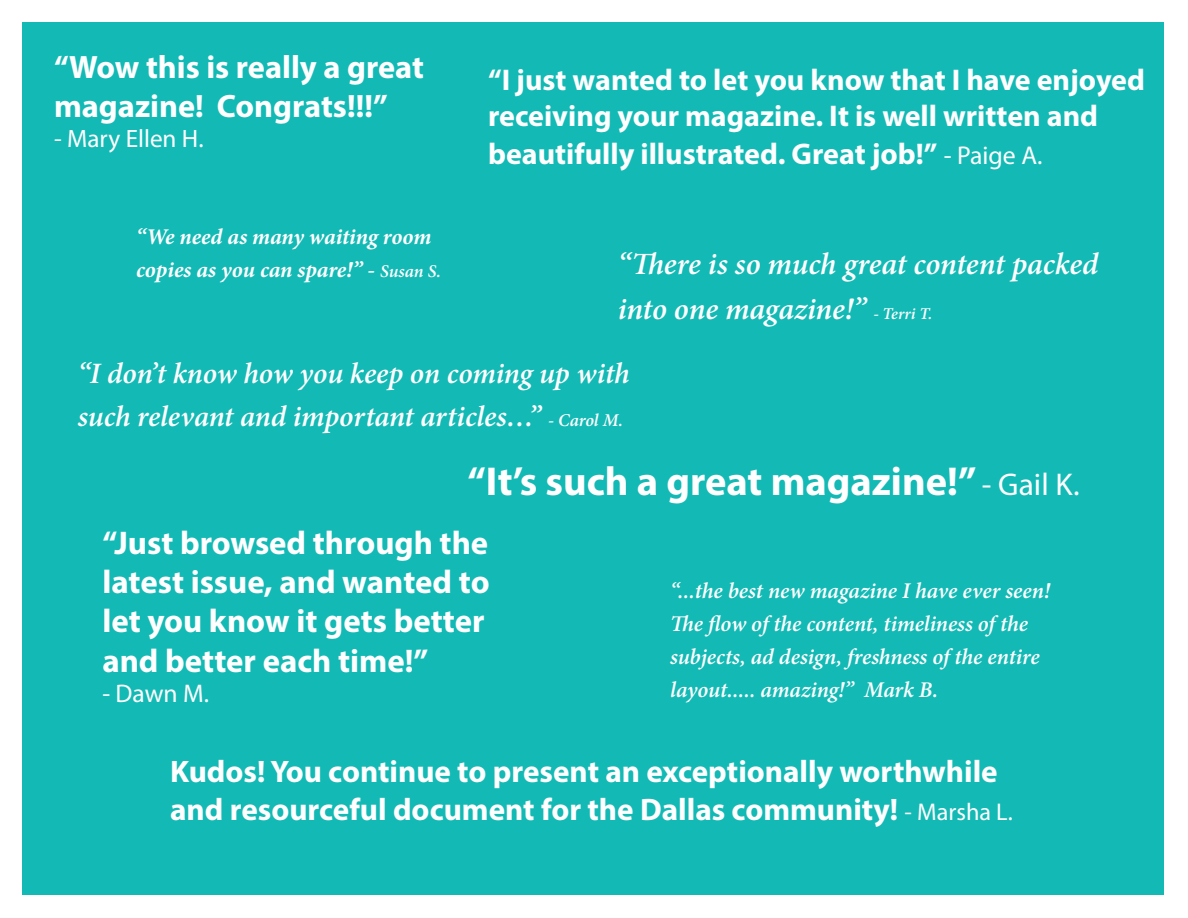
<style>
.page{position:relative;width:1188px;height:918px;background:#fff}
.page>*{position:absolute;margin:0;border:0;box-sizing:border-box;transform-origin:0 0}
.t1{font:700 40.5px "Myriad Pro";color:#fff}
.t2{font:700 32.85px/39.5px "Myriad Pro";color:#fff}
.t3{font:700 32.4px/38.8px "Myriad Pro";color:#fff}
.t4{font:700 31.2px/37.3px "Myriad Pro";color:#fff}
.t5{font:italic 600 30.9px/45.3px "Minion Pro";letter-spacing:-.005em;color:#fff}
.t6{font:700 30px/36.8px "Myriad Pro";color:#fff}
.t7{font:italic 600 29.55px/43.5px "Minion Pro";letter-spacing:-.005em;color:#fff}
.t8{font:25.5px "Myriad Pro";color:#fff}
.t9{font:25.2px "Myriad Pro";color:#fff}
.t10{font:italic 600 22.5px/33px "Minion Pro";letter-spacing:-.005em;color:#fff}
.t11{font:italic 700 22.5px/33px "Minion Pro";letter-spacing:-.005em;color:#fff}
.s1{font-weight:600;font-size:18px}
.s2{font-weight:400;font-size:25.8px}
.s3{font-size:16.5px}
.s4{font-size:18px}
.s5{font-weight:400;font-size:31.5px}
.s6{font-weight:400;font-size:24.3px}
</style>
<div class="page">
<div style="left:22px;top:22px;width:1142px;height:874px;background:#13bab5"></div>
<h3 class="t3" style="left:54px;top:47px;width:371px">“Wow this is really a great magazine! Congrats!!!”</h3>
<p class="t9" style="left:54px;top:123px;width:151px">- Mary Ellen H.</p>
<p class="t11" style="left:136px;top:220px;width:306px">“We need as many waiting room copies as you can spare!” - <span class="s1">Susan S.</span></p>
<h3 class="t6" style="left:488px;top:61px;width:658px">“I just wanted to let you know that I have enjoyed receiving your magazine. It is well written and beautifully illustrated. Great job!” <span class="s2">- Paige A.</span></h3>
<h3 class="t5" style="left:618px;top:241px;width:482px">“There is so much great content packed into one magazine!” <span class="s3">- Terri T.</span></h3>
<h3 class="t7" style="left:78px;top:352px;width:554px">“I don’t know how you keep on coming up with such relevant and important articles…” <span class="s4">- Carol M.</span></h3>
<h1 class="t1" style="left:467px;top:455px;width:614px">“It’s such a great magazine!” <span class="s5">- Gail K.</span></h1>
<h2 class="t2" style="left:102px;top:522px;width:389px">“Just browsed through the latest issue, and wanted to let you know it gets better and better each time!”</h2>
<p class="t8" style="left:102px;top:678px;width:108px">- Dawn M.</p>
<p class="t10" style="left:670px;top:574px;width:382px">“...the best new magazine I have ever seen!<br>The flow of the content, timeliness of the subjects, ad design, freshness of the entire layout..... amazing!” Mark B.</p>
<h3 class="t4" style="left:170px;top:752px;width:844px">Kudos! You continue to present an exceptionally worthwhile and resourceful document for the Dallas community! <span class="s6">- Marsha L.</span></h3>
</div>
